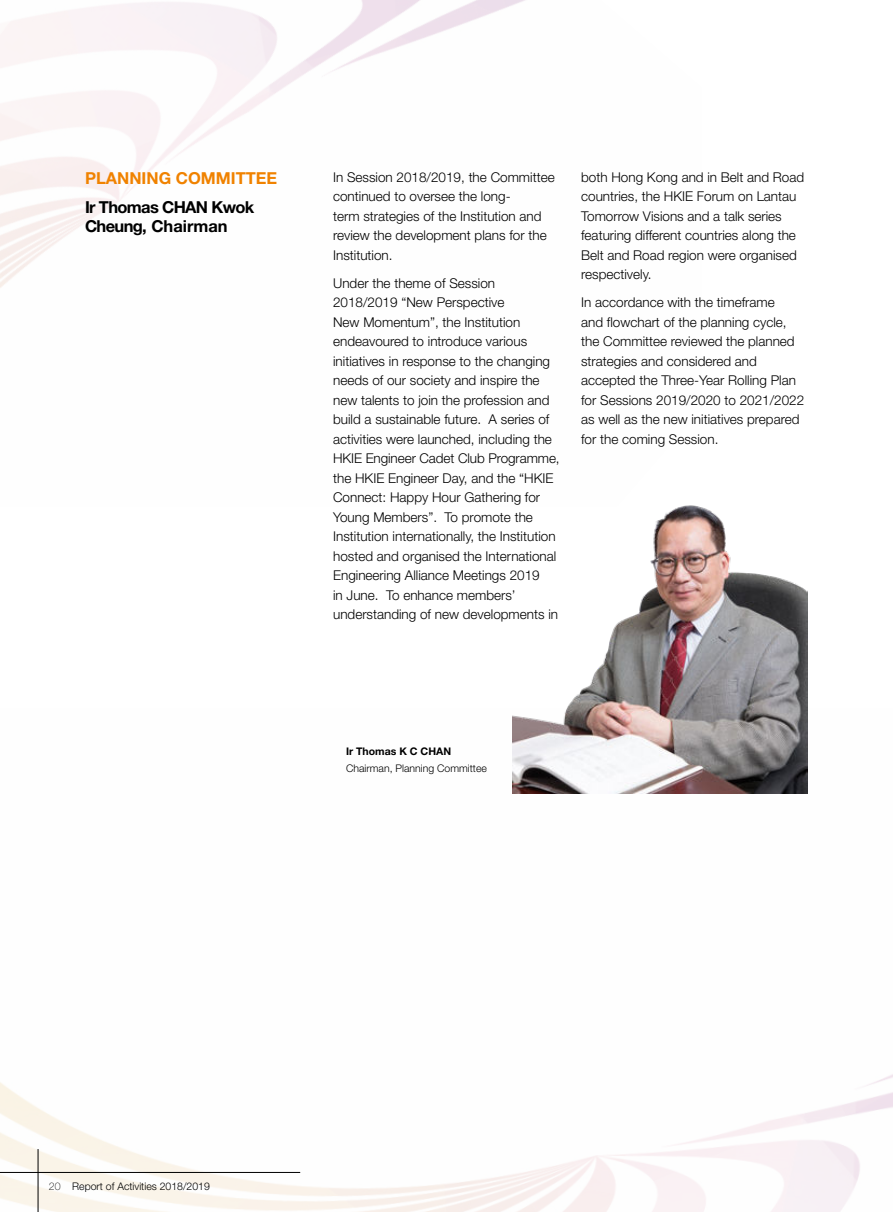
<style>
.page{position:relative;width:893px;height:1212px;background:#fff}
.page>*{position:absolute;margin:0;border:0;box-sizing:border-box;transform-origin:0 0}
.t1{font:700 16.5px/19.8px "Helvetica Neue";letter-spacing:-.04em;color:#000}
.t2{font:700 16.5px "Helvetica Neue";color:#f08200}
.t3{font:300 13.5px/19.5px "Helvetica Neue";color:#000}
.t4{font:300 10.5px "Helvetica Neue";color:#000}
.t5{font:700 10.5px "Helvetica Neue";color:#000}
.s1{font-weight:100}
</style>
<div class="page">
<hr style="left:38px;top:1149px;width:1px;height:63px;background:#000">
<hr style="left:0;top:1172px;width:300px;height:1px;background:#000">
<img style="left:512px;top:505px;width:296px;height:289px">
<p class="t2" style="left:85px;top:171px;width:194px">PLANNING COMMITTEE</p>
<p class="t1" style="left:85px;top:198px;width:171px">Ir Thomas CHAN Kwok<br>Cheung, Chairman</p>
<p class="t3" style="left:333px;top:168px;width:223px">In Session 2018/2019, the Committee continued to oversee the long-<br>term strategies of the Institution and review the development plans for the<br>Institution.</p>
<p class="t3" style="left:333px;top:274px;width:228px">Under the theme of Session 2018/2019 “New Perspective<br>New Momentum”, the Institution endeavoured to introduce various initiatives in response to the changing needs of our society and inspire the new talents to join the profession and build a sustainable future. A series of activities were launched, including the HKIE Engineer Cadet Club Programme, the HKIE Engineer Day, and the “HKIE Connect: Happy Hour Gathering for Young Members”. To promote the Institution internationally, the Institution hosted and organised the International Engineering Alliance Meetings 2019<br>in June. To enhance members’ understanding of new developments in</p>
<p class="t3" style="left:581px;top:168px;width:225px">both Hong Kong and in Belt and Road countries, the HKIE Forum on Lantau<br>Tomorrow Visions and a talk series featuring different countries along the<br>Belt and Road region were organised respectively.</p>
<p class="t3" style="left:581px;top:293px;width:225px">In accordance with the timeframe<br>and flowchart of the planning cycle, the Committee reviewed the planned strategies and considered and accepted the Three-Year Rolling Plan for Sessions 2019/2020 to 2021/2022 as well as the new initiatives prepared for the coming Session.</p>
<p class="t5" style="left:346px;top:746px;width:106px">Ir Thomas K C CHAN</p>
<p class="t4" style="left:346px;top:763px;width:142px">Chairman, Planning Committee</p>
<p class="t4" style="left:49px;top:1182px;width:163px"><span class="s1">20</span> Report of Activities 2018/2019</p>
</div>
